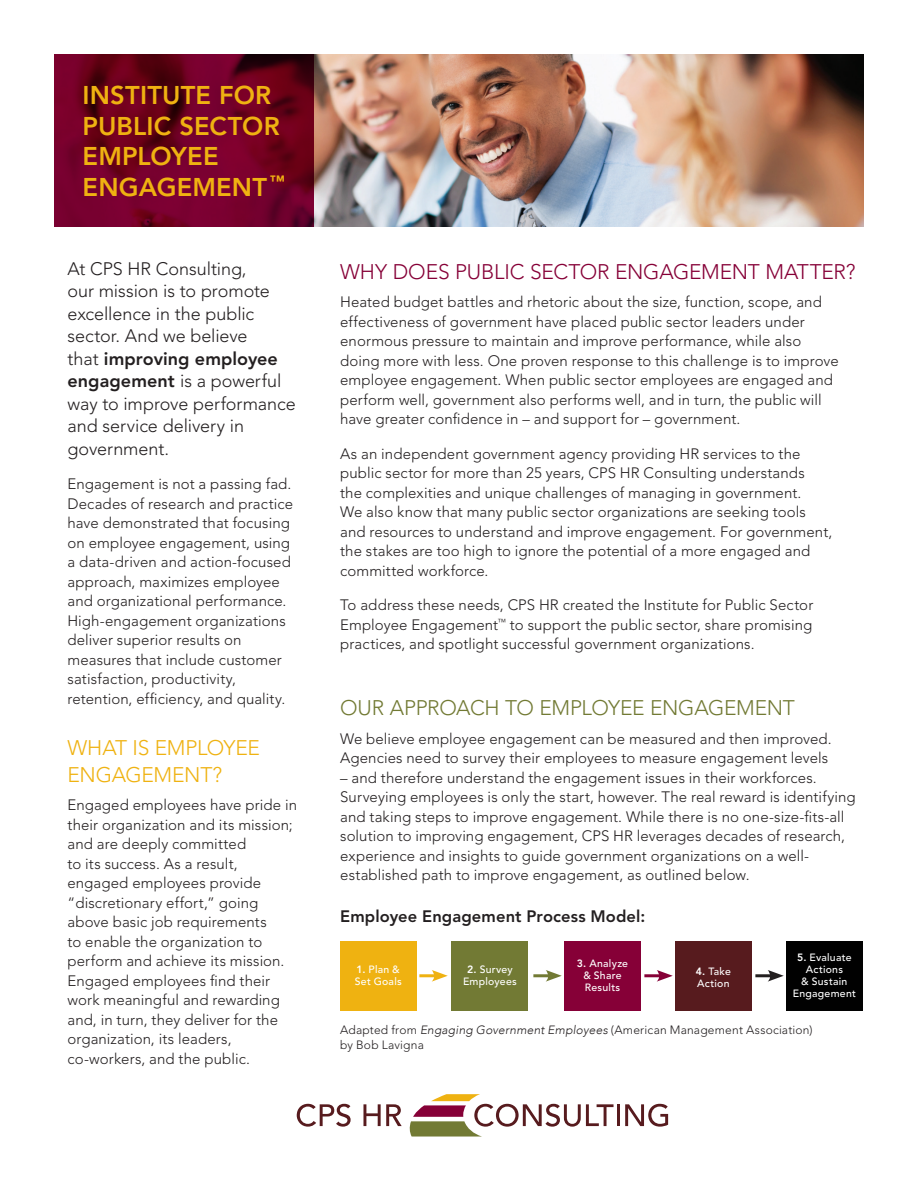
<style>
.page{position:relative;width:918px;height:1188px;background:#fff}
.page>*{position:absolute;margin:0;border:0;box-sizing:border-box;transform-origin:0 0}
.t1{font:800 25.5px/30.5px "Avenir";letter-spacing:.005em;color:#efb211}
.t2{font:300 21px "Avenir";letter-spacing:-.005em;color:#860037}
.t3{font:300 21px "Avenir";letter-spacing:-.02em;color:#727a34}
.t4{font:300 21px/27px "Avenir";letter-spacing:-.02em;color:#efb211}
.t5{font:300 18px/22.5px "Avenir";letter-spacing:-.005em;color:#231f20}
.t6{font:800 16.5px "Avenir";letter-spacing:.01em;color:#231f20}
.t7{font:300 15px/19.5px "Avenir";letter-spacing:.005em;color:#231f20}
.t8{font:300 12px "Avenir";letter-spacing:.015em;color:#231f20}
.t9{font:500 10.5px/12px "Avenir";letter-spacing:.025em;color:#fff;text-align:center}
.s1{font-weight:800}
.s2{font-style:italic}
</style>
<div class="page">
<img style="left:313px;top:54px;width:551px;height:173px">
<svg style="left:54px;top:54px;width:259px;height:173px;background:#6d0022"></svg>
<svg style="left:297px;top:1104px;width:54px;height:23px"></svg>
<svg style="left:363px;top:1104px;width:39px;height:22px"></svg>
<hr style="left:617px;top:1104px;width:3px;height:22px;background:#571b1e">
<svg style="left:625px;top:1104px;width:43px;height:23px"></svg>
<svg style="left:409px;top:1094px;width:205px;height:43px"></svg>
<div style="left:675px;top:941px;width:77px;height:69px;background:#571b1e"></div>
<div style="left:452px;top:941px;width:76px;height:69px;background:#727a34"></div>
<div style="left:564px;top:941px;width:77px;height:69px;background:#860037"></div>
<div style="left:340px;top:941px;width:76px;height:69px;background:#efb211"></div>
<div style="left:786px;top:941px;width:76px;height:69px;background:#010101"></div>
<hr style="left:419px;top:974px;width:18px;height:3px;background:#efb211">
<svg style="left:432px;top:970px;width:16px;height:12px"></svg>
<hr style="left:533px;top:974px;width:18px;height:3px;background:#727a34">
<svg style="left:546px;top:970px;width:16px;height:12px"></svg>
<hr style="left:644px;top:974px;width:18px;height:3px;background:#860037">
<svg style="left:657px;top:970px;width:16px;height:12px"></svg>
<hr style="left:755px;top:974px;width:18px;height:3px;background:#231f20">
<svg style="left:768px;top:970px;width:16px;height:12px"></svg>
<p class="t1" style="left:83px;top:80px;width:203px">INSTITUTE FOR<br>PUBLIC SECTOR<br>EMPLOYEE<br>ENGAGEMENT <sup>™</sup></p>
<p class="t5" style="left:68px;top:257px;width:230px">At CPS HR Consulting,<br>our mission is to promote excellence in the public sector. And we believe<br>that <span class="s1">improving employee engagement</span> is a powerful way to improve performance and service delivery in government.</p>
<p class="t7" style="left:68px;top:474px;width:227px">Engagement is not a passing fad.<br>Decades of research and practice have demonstrated that focusing on employee engagement, using a data-driven and action-focused approach, maximizes employee</p>
<p class="t7" style="left:68px;top:591px;width:220px">and organizational performance.</p>
<p class="t7" style="left:68px;top:611px;width:220px">High-engagement organizations deliver superior results on measures that include customer satisfaction, productivity, retention, efficiency, and quality.</p>
<p class="t4" style="left:68px;top:734px;width:194px">WHAT IS EMPLOYEE<br>ENGAGEMENT?</p>
<p class="t7" style="left:68px;top:795px;width:231px">Engaged employees have pride in their organization and its mission; and are deeply committed<br>to its success. As a result, engaged employees provide “discretionary effort,” going above basic job requirements<br>to enable the organization to perform and achieve its mission.<br>Engaged employees find their work meaningful and rewarding and, in turn, they deliver for the organization, its leaders,</p>
<p class="t7" style="left:68px;top:1049px;width:184px">co-workers, and the public.</p>
<p class="t2" style="left:340px;top:259px;width:517px">WHY DOES PUBLIC SECTOR ENGAGEMENT MATTER?</p>
<p class="t7" style="left:340px;top:292px;width:500px">Heated budget battles and rhetoric about the size, function, scope, and effectiveness of government have placed public sector leaders under enormous pressure to maintain and improve performance, while also doing more with less. One proven response to this challenge is to improve employee engagement. When public sector employees are engaged and perform well, government also performs well, and in turn, the public will have greater confidence in – and support for – government.</p>
<p class="t7" style="left:340px;top:444px;width:462px">As an independent government agency providing HR services to the</p>
<p class="t7" style="left:340px;top:463px;width:466px">public sector for more than 25 years, CPS HR Consulting understands</p>
<p class="t7" style="left:340px;top:483px;width:463px">the complexities and unique challenges of managing in government.</p>
<p class="t7" style="left:340px;top:502px;width:494px">We also know that many public sector organizations are seeking tools and resources to understand and improve engagement. For government, the stakes are too high to ignore the potential of a more engaged and committed workforce.</p>
<p class="t7" style="left:340px;top:595px;width:475px;text-align:justify">To address these needs, CPS HR created the Institute for Public Sector Employee Engagement<sup>™</sup> to support the public sector, share promising practices, and spotlight successful government organizations.</p>
<p class="t3" style="left:340px;top:696px;width:456px">OUR APPROACH TO EMPLOYEE ENGAGEMENT</p>
<p class="t7" style="left:340px;top:729px;width:493px">We believe employee engagement can be measured and then improved.<br>Agencies need to survey their employees to measure engagement levels</p>
<p class="t7" style="left:340px;top:768px;width:517px">– and therefore understand the engagement issues in their workforces.<br>Surveying employees is only the start, however. The real reward is identifying and taking steps to improve engagement. While there is no one-size-fits-all solution to improving engagement, CPS HR leverages decades of research, experience and insights to guide government organizations on a well&shy;established path to improve engagement, as outlined below.</p>
<p class="t6" style="left:340px;top:907px;width:307px">Employee Engagement Process Model:</p>
<p class="t9" style="left:357px;top:964px;width:45px"><span class="s1">1.</span> Plan &amp;</p>
<p class="t9" style="left:355px;top:976px;width:49px">Set Goals</p>
<p class="t9" style="left:467px;top:964px;width:47px"><span class="s1">2.</span> Survey</p>
<p class="t9" style="left:463px;top:976px;width:55px">Employees</p>
<p class="t9" style="left:577px;top:958px;width:53px"><span class="s1">3.</span> Analyze</p>
<p class="t9" style="left:583px;top:970px;width:40px">&amp; Share</p>
<p class="t9" style="left:585px;top:982px;width:37px">Results</p>
<p class="t9" style="left:696px;top:966px;width:37px"><span class="s1">4.</span> Take</p>
<p class="t9" style="left:697px;top:978px;width:34px">Action</p>
<p class="t9" style="left:793px;top:952px;width:65px"><span class="s1">5.</span> Evaluate<br>Actions<br>&amp; Sustain<br>Engagement</p>
<p class="t8" style="left:340px;top:1023px;width:474px">Adapted from <span class="s2">Engaging Government Employees</span> (American Management Association)</p>
<p class="t8" style="left:340px;top:1038px;width:85px">by Bob Lavigna</p>
</div>
